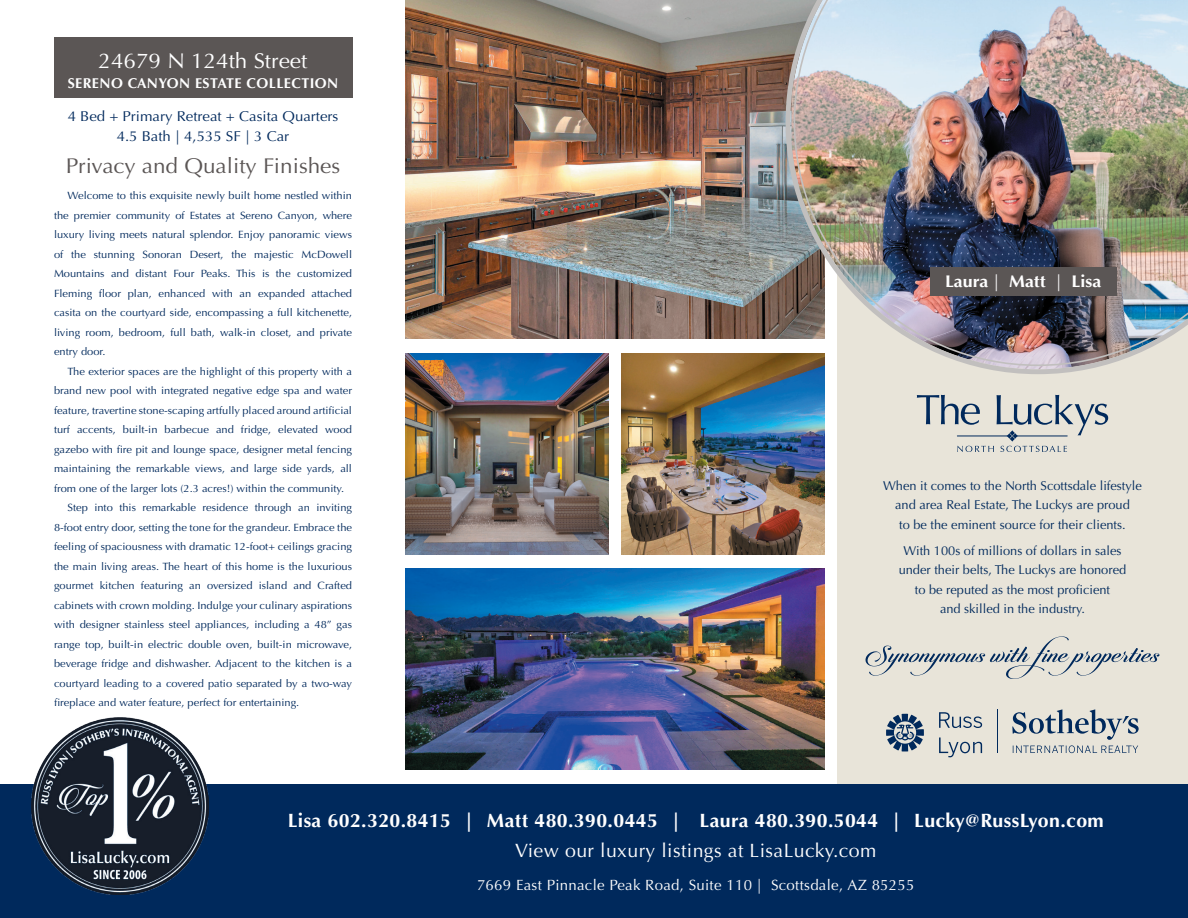
<style>
.page{position:relative;width:1188px;height:918px;background:#fff}
.page>*{position:absolute;margin:0;border:0;box-sizing:border-box;transform-origin:0 0}
.t1{font:21.3px "Optima";color:#5b5655;scale:1.05 1}
.t2{font:21.3px "Optima";color:#fff;scale:1.05 1}
.t3{font:700 19.35px "Optima";letter-spacing:.02em;color:#fff}
.t4{font:19.35px "Optima";letter-spacing:.02em;color:#fff}
.t5{font:700 16.95px "Optima";color:#fff;scale:1.05 1}
.t6{font:14.85px "Optima";letter-spacing:.02em;color:#fff}
.t7{font:14.25px/19.5px "Optima";color:#00295c;text-align:center;scale:1.05 1}
.t8{font:700 14.25px "Optima";letter-spacing:.03em;color:#fff}
.t9{font:12.9px/19.5px "Optima";color:#00295c;text-align:center}
.t10{font:10.5px/19.5px "Optima";color:#00295c;text-align:justify;scale:1.05 1}
.s1{font-weight:400}
</style>
<div class="page">
<img style="left:405px;top:0;width:381px;height:338px">
<svg style="left:917px;top:395px;width:191px;height:57px;background:#c6c9c7"></svg>
<hr style="left:1015px;top:436px;width:52px;height:1px;background:#00295c">
<hr style="left:957px;top:436px;width:52px;height:1px;background:#00295c">
<hr style="left:997px;top:709px;width:1px;height:44px;background:#00295c">
<svg style="left:1012px;top:709px;width:127px;height:44px;background:#babfc0"></svg>
<svg style="left:939px;top:712px;width:43px;height:16px"></svg>
<svg style="left:939px;top:737px;width:43px;height:20px"></svg>
<svg style="left:886px;top:714px;width:38px;height:38px"></svg>
<svg style="left:786px;top:0;width:402px;height:374px;background:#bbb7b2"></svg>
<img style="left:794px;top:0;width:394px;height:366px">
<div style="left:930px;top:268px;width:187px;height:28px;background:#5b5655"></div>
<div style="left:0;top:784px;width:1188px;height:134px;background:#00295c"></div>
<svg style="left:865px;top:636px;width:295px;height:43px;background:#cfd0cb"></svg>
<img style="left:32px;top:718px;width:176px;height:176px">
<div style="left:54px;top:38px;width:298px;height:60px;background:#5b5655"></div>
<img style="left:405px;top:569px;width:419px;height:201px">
<img style="left:405px;top:353px;width:203px;height:201px">
<img style="left:621px;top:353px;width:203px;height:201px">
<h1 class="t2" style="left:99px;top:49px;width:200px">24679 N 124th Street</h1>
<h3 class="t8" style="left:68px;top:75px;width:272px">SERENO CANYON ESTATE COLLECTION</h3>
<h3 class="t7" style="left:68px;top:107px;width:259px">4 Bed + Primary Retreat + Casita Quarters<br>4.5 Bath | 4,535 SF | 3 Car</h3>
<h1 class="t1" style="left:66px;top:154px;width:263px">Privacy and Quality Finishes</h1>
<p class="t10" style="left:54px;top:186px;width:285px;text-indent:13px">Welcome to this exquisite newly built home nestled within the premier community of Estates at Sereno Canyon, where luxury living meets natural splendor. Enjoy panoramic views of the stunning Sonoran Desert, the majestic McDowell Mountains and distant Four Peaks. This is the customized Fleming floor plan, enhanced with an expanded attached casita on the courtyard side, encompassing a full kitchenette, living room, bedroom, full bath, walk-in closet, and private entry door.</p>
<p class="t10" style="left:68px;top:362px;width:273px">The exterior spaces are the highlight of this property with a</p>
<p class="t10" style="left:54px;top:381px;width:285px">brand new pool with integrated negative edge spa and water</p>
<p class="t10" style="left:54px;top:401px;width:285px">feature, travertine stone-scaping artfully placed around artificial</p>
<p class="t10" style="left:54px;top:420px;width:285px">turf accents, built-in barbecue and fridge, elevated wood</p>
<p class="t10" style="left:54px;top:440px;width:285px">gazebo with fire pit and lounge space, designer metal fencing</p>
<p class="t10" style="left:54px;top:459px;width:285px">maintaining the remarkable views, and large side yards, all</p>
<p class="t10" style="left:54px;top:478px;width:278px">from one of the larger lots (2.3 acres!) within the community.</p>
<p class="t10" style="left:68px;top:498px;width:273px">Step into this remarkable residence through an inviting</p>
<p class="t10" style="left:54px;top:517px;width:285px">8-foot entry door, setting the tone for the grandeur. Embrace the</p>
<p class="t10" style="left:54px;top:537px;width:285px">feeling of spaciousness with dramatic 12-foot+ ceilings gracing</p>
<p class="t10" style="left:54px;top:556px;width:285px">the main living areas. The heart of this home is the luxurious</p>
<p class="t10" style="left:54px;top:576px;width:285px">gourmet kitchen featuring an oversized island and Crafted</p>
<p class="t10" style="left:54px;top:595px;width:285px">cabinets with crown molding. Indulge your culinary aspirations</p>
<p class="t10" style="left:54px;top:615px;width:285px">with designer stainless steel appliances, including a 48” gas</p>
<p class="t10" style="left:54px;top:634px;width:285px">range top, built-in electric double oven, built-in microwave,</p>
<p class="t10" style="left:54px;top:654px;width:285px">beverage fridge and dishwasher. Adjacent to the kitchen is a</p>
<p class="t10" style="left:54px;top:673px;width:285px">courtyard leading to a covered patio separated by a two-way</p>
<p class="t10" style="left:54px;top:693px;width:235px">fireplace and water feature, perfect for entertaining.</p>
<h3 class="t5" style="left:945px;top:271px;width:150px">Laura <span class="s1">|</span> Matt <span class="s1">|</span> Lisa</h3>
<p class="t9" style="left:883px;top:476px;width:260px">When it comes to the North Scottsdale lifestyle and area Real Estate, The Luckys are proud<br>to be the eminent source for their clients.</p>
<p class="t9" style="left:899px;top:541px;width:229px">With 100s of millions of dollars in sales under their belts, The Luckys are honored to be reputed as the most proficient<br>and skilled in the industry.</p>
<h2 class="t3" style="left:288px;top:809px;width:818px">Lisa 602.320.8415 | Matt 480.390.0445 | Laura 480.390.5044 | Lucky@RussLyon.com</h2>
<h2 class="t4" style="left:515px;top:839px;width:363px">View our luxury listings at LisaLucky.com</h2>
<h3 class="t6" style="left:477px;top:876px;width:439px">7669 East Pinnacle Peak Road, Suite 110 | Scottsdale, AZ 85255</h3>
</div>
